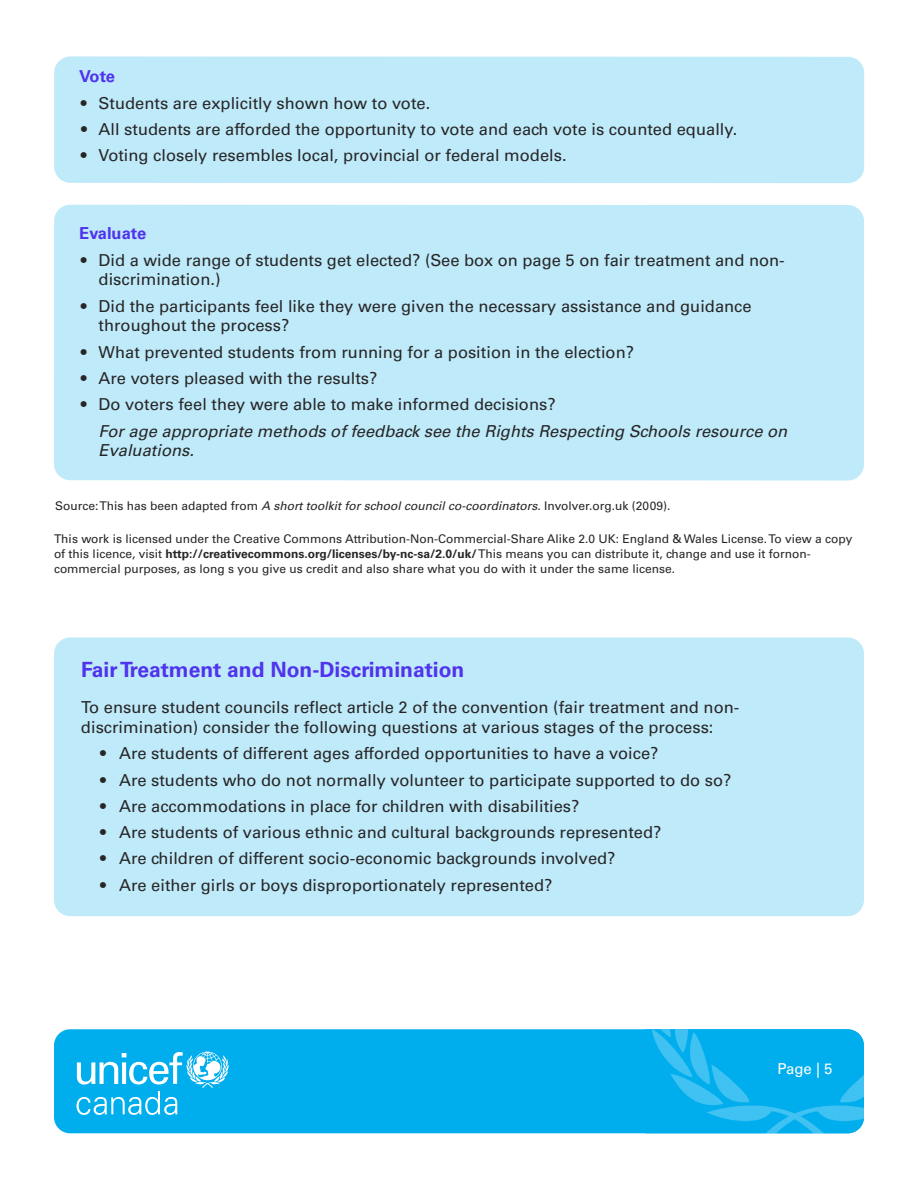
<style>
.page{position:relative;width:918px;height:1188px;background:#fff}
.page>*{position:absolute;margin:0;border:0;box-sizing:border-box;transform-origin:0 0}
.t1{font:700 21px "Univers LT Std";color:#4f33ed}
.t2{font:16.5px/19.8px "Univers LT Std";color:#272627}
.t3{font:italic 16.5px/19.8px "Univers LT Std";color:#272627}
.t4{font:700 16.5px "Univers LT Std";color:#4f33ed}
.t5{font:15px "Univers LT Std";color:#fff}
.t6{font:12px/15px "Univers LT Std";color:#272627}
.s1{font-style:italic}
.s2{font-weight:700}
</style>
<div class="page">
<div style="left:54px;top:638px;width:810px;height:278px;background:#bfeafa;border-radius:16px"></div>
<div style="left:54px;top:205px;width:810px;height:276px;background:#bfeafa;border-radius:16px"></div>
<div style="left:54px;top:56px;width:810px;height:127px;background:#bfeafa;border-radius:16px"></div>
<div style="left:54px;top:1029px;width:810px;height:104px;background:#00aded;border-radius:16px"></div>
<svg style="left:77px;top:1052px;width:152px;height:63px"></svg>
<img style="left:645px;top:1029px;width:203px;height:16px">
<img style="left:848px;top:1029px;width:16px;height:104px">
<p class="t4" style="left:79px;top:71px;width:37px">Vote</p>
<p class="t2" style="left:81px;top:94px;width:351px">• Students are explicitly shown how to vote.</p>
<p class="t2" style="left:81px;top:121px;width:658px">• All students are afforded the opportunity to vote and each vote is counted equally.</p>
<p class="t2" style="left:81px;top:147px;width:487px">• Voting closely resembles local, provincial or federal models.</p>
<p class="t4" style="left:79px;top:227px;width:68px">Evaluate</p>
<p class="t2" style="left:99px;top:251px;width:688px;text-indent:-18px">• Did a wide range of students get elected? (See box on page 5 on fair treatment and non&shy;discrimination.)</p>
<p class="t2" style="left:99px;top:297px;width:655px;text-indent:-18px">• Did the participants feel like they were given the necessary assistance and guidance throughout the process?</p>
<p class="t2" style="left:81px;top:343px;width:555px">• What prevented students from running for a position in the election?</p>
<p class="t2" style="left:81px;top:370px;width:298px">• Are voters pleased with the results?</p>
<p class="t2" style="left:81px;top:396px;width:476px">• Do voters feel they were able to make informed decisions?</p>
<p class="t3" style="left:99px;top:422px;width:690px">For age appropriate methods of feedback see the Rights Respecting Schools resource on<br>Evaluations.</p>
<p class="t6" style="left:55px;top:500px;width:617px">Source:This has been adapted from <span class="s1">A short toolkit for school council co-coordinators.</span> Involver.org.uk (2009).</p>
<p class="t6" style="left:54px;top:533px;width:800px">This work is licensed under the Creative Commons Attribution-Non-Commercial-Share Alike 2.0 UK: England &amp; Wales License.To view a copy of this licence, visit <span class="s2">http://creativecommons.org/licenses/by-nc-sa/2.0/uk/</span>This means you can distribute it, change and use it fornon&shy;commercial purposes, as long s you give us credit and also share what you do with it under the same license.</p>
<p class="t1" style="left:81px;top:662px;width:385px">FairTreatment and Non-Discrimination</p>
<p class="t2" style="left:81px;top:699px;width:660px">To ensure student councils reflect article 2 of the convention (fair treatment and non&shy;discrimination) consider the following questions at various stages of the process:</p>
<p class="t2" style="left:100px;top:745px;width:560px">• Are students of different ages afforded opportunities to have a voice?</p>
<p class="t2" style="left:100px;top:771px;width:633px">• Are students who do not normally volunteer to participate supported to do so?</p>
<p class="t2" style="left:100px;top:798px;width:481px">• Are accommodations in place for children with disabilities?</p>
<p class="t2" style="left:100px;top:824px;width:563px">• Are students of various ethnic and cultural backgrounds represented?</p>
<p class="t2" style="left:100px;top:850px;width:517px">• Are children of different socio-economic backgrounds involved?</p>
<p class="t2" style="left:100px;top:876px;width:454px">• Are either girls or boys disproportionately represented?</p>
<p class="t5" style="left:777px;top:1063px;width:57px">Page | 5</p>
</div>
